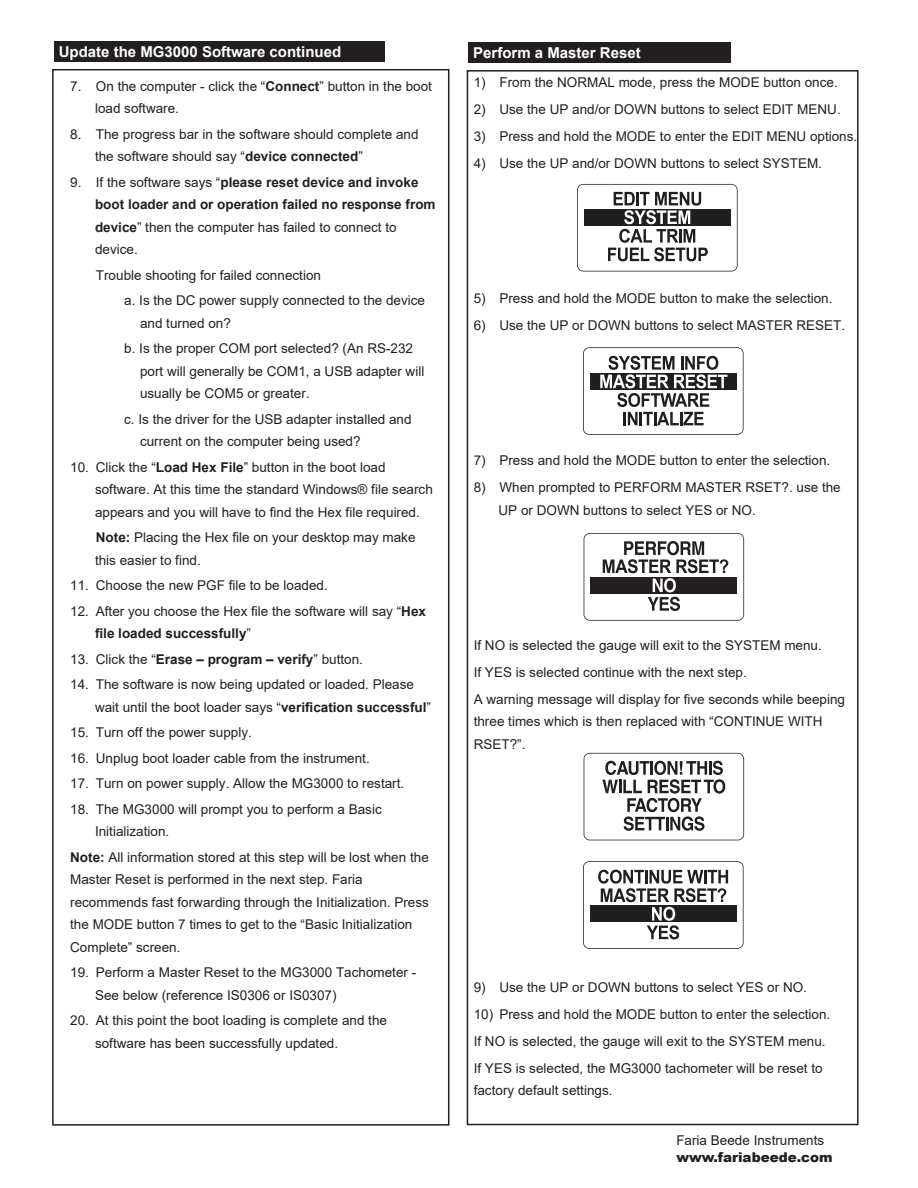
<style>
.page{position:relative;width:918px;height:1188px;background:#fff}
.page>*{position:absolute;margin:0;border:0;box-sizing:border-box;transform-origin:0 0}
.t1{font:700 15px "Arial";color:#fff}
.t2{font:13.5px/22.5px "Arial";color:#231f20}
.t3{font:700 13.5px/22.5px "Arial";color:#231f20}
.t4{font:900 13.5px "Arial";color:#231f20}
.s1{font-weight:700}
.s2{font-weight:400}
</style>
<div class="page">
<svg style="left:577px;top:184px;width:161px;height:88px"></svg>
<div style="left:54px;top:42px;width:330px;height:20px;background:#231f20"></div>
<div style="left:52px;top:69px;width:397px;height:1057px;border:2px solid #231f20"></div>
<div style="left:468px;top:42px;width:263px;height:21px;background:#231f20"></div>
<div style="left:467px;top:70px;width:392px;height:1055px;border:2px solid #231f20"></div>
<svg style="left:584px;top:533px;width:160px;height:88px"></svg>
<svg style="left:584px;top:753px;width:160px;height:87px"></svg>
<svg style="left:583px;top:347px;width:161px;height:88px"></svg>
<svg style="left:583px;top:861px;width:161px;height:88px"></svg>
<p class="t1" style="left:59px;top:42px;width:284px">Update the MG3000 Software continued</p>
<p class="t1" style="left:473px;top:42px;width:169px">Perform a Master Reset</p>
<p class="t2" style="left:95px;top:75px;width:339px;text-indent:-25px">7. On the computer - click the “<span class="s1">Connect</span>” button in the boot load software.</p>
<p class="t2" style="left:95px;top:123px;width:325px;text-indent:-25px">8. The progress bar in the software should complete and the software should say “<span class="s1">device connected</span>”</p>
<p class="t3" style="left:95px;top:171px;width:342px;text-indent:-25px"><span class="s2">9. If the software says “</span>please reset device and invoke boot loader and or operation failed no response from device<span class="s2">” then the computer has failed to connect to device.</span></p>
<p class="t2" style="left:124px;top:262px;width:302px;line-height:25.5px;text-indent:-28px">Trouble shooting for failed connection<br>a. Is the DC power supply connected to the device</p>
<p class="t2" style="left:124px;top:310px;width:290px;line-height:25.5px;text-indent:16px">and turned on?<br>b. Is the proper COM port selected? (An RS-232</p>
<p class="t2" style="left:140px;top:360px;width:286px">port will generally be COM1, a USB adapter will usually be COM5 or greater.</p>
<p class="t2" style="left:140px;top:408px;width:273px;text-indent:-16px">c. Is the driver for the USB adapter installed and current on the computer being used?</p>
<p class="t2" style="left:95px;top:456px;width:339px;text-indent:-25px">10. Click the “<span class="s1">Load Hex File</span>” button in the boot load software. At this time the standard Windows® file search appears and you will have to find the Hex file required.</p>
<p class="t2" style="left:95px;top:526px;width:322px"><span class="s1">Note:</span> Placing the Hex file on your desktop may make this easier to find.</p>
<p class="t2" style="left:70px;top:574px;width:259px">11. Choose the new PGF file to be loaded.</p>
<p class="t2" style="left:95px;top:600px;width:333px;text-indent:-25px">12. After you choose the Hex file the software will say “<span class="s1">Hex file loaded successfully</span>”</p>
<p class="t2" style="left:70px;top:648px;width:294px">13. Click the “<span class="s1">Erase – program – verify</span>” button.</p>
<p class="t2" style="left:95px;top:673px;width:338px;text-indent:-25px">14. The software is now being updated or loaded. Please wait until the boot loader says “<span class="s1">verification successful</span>”</p>
<p class="t2" style="left:70px;top:721px;width:183px">15. Turn off the power supply.</p>
<p class="t2" style="left:70px;top:747px;width:301px">16. Unplug boot loader cable from the instrument.</p>
<p class="t2" style="left:70px;top:772px;width:336px">17. Turn on power supply. Allow the MG3000 to restart.</p>
<p class="t2" style="left:95px;top:798px;width:288px;text-indent:-25px">18. The MG3000 will prompt you to perform a Basic<br>Initialization.</p>
<p class="t2" style="left:70px;top:846px;width:360px"><span class="s1">Note:</span> All information stored at this step will be lost when the Master Reset is performed in the next step. Faria recommends fast forwarding through the Initialization. Press the MODE button 7 times to get to the “Basic Initialization Complete” screen.</p>
<p class="t2" style="left:95px;top:961px;width:323px;text-indent:-25px">19. Perform a Master Reset to the MG3000 Tachometer -<br>See below (reference IS0306 or IS0307)</p>
<p class="t2" style="left:95px;top:1009px;width:294px;text-indent:-25px">20. At this point the boot loading is complete and the software has been successfully updated.</p>
<p class="t2" style="left:474px;top:71px;width:366px">1) From the NORMAL mode, press the MODE button once.</p>
<p class="t2" style="left:474px;top:98px;width:369px">2) Use the UP and/or DOWN buttons to select EDIT MENU.</p>
<p class="t2" style="left:474px;top:125px;width:385px">3) Press and hold the MODE to enter the EDIT MENU options.</p>
<p class="t2" style="left:474px;top:152px;width:350px">4) Use the UP and/or DOWN buttons to select SYSTEM.</p>
<p class="t2" style="left:474px;top:287px;width:360px">5) Press and hold the MODE button to make the selection.</p>
<p class="t2" style="left:474px;top:314px;width:373px">6) Use the UP or DOWN buttons to select MASTER RESET.</p>
<p class="t2" style="left:474px;top:449px;width:358px">7) Press and hold the MODE button to enter the selection.</p>
<p class="t2" style="left:499px;top:476px;width:344px;text-indent:-25px">8) When prompted to PERFORM MASTER RSET?. use the<br>UP or DOWN buttons to select YES or NO.</p>
<p class="t2" style="left:474px;top:631px;width:373px;line-height:27px">If NO is selected the gauge will exit to the SYSTEM menu.<br>If YES is selected continue with the next step.<br>A warning message will display for five seconds while beeping</p>
<p class="t2" style="left:474px;top:710px;width:350px">three times which is then replaced with “CONTINUE WITH<br>RSET?”.</p>
<p class="t2" style="left:474px;top:975px;width:335px">9) Use the UP or DOWN buttons to select YES or NO.</p>
<p class="t2" style="left:474px;top:1000px;width:358px;line-height:27px">10) Press and hold the MODE button to enter the selection.<br>If NO is selected, the gauge will exit to the SYSTEM menu.<br>If YES is selected, the MG3000 tachometer will be reset to</p>
<p class="t2" style="left:474px;top:1079px;width:140px">factory default settings.</p>
<p class="t2" style="left:676px;top:1129px;width:149px">Faria Beede Instruments</p>
<p class="t4" style="left:676px;top:1147px;width:158px">www.fariabeede.com</p>
</div>
